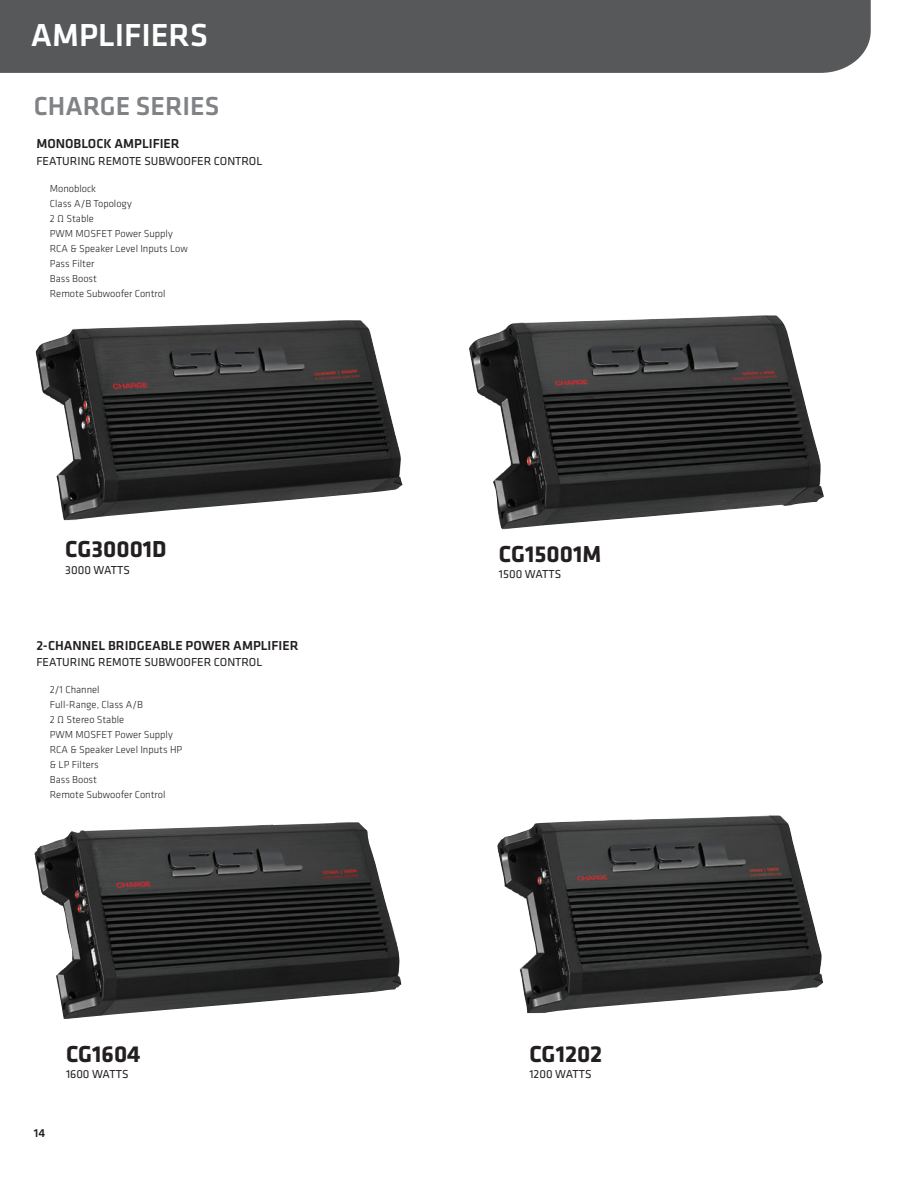
<style>
.page{position:relative;width:918px;height:1188px;background:#fff}
.page>*{position:absolute;margin:0;border:0;box-sizing:border-box;transform-origin:0 0}
.t1{font:500 33px "Klavika Basic";color:#fff}
.t2{font:500 27px "Klavika Basic";color:#808285}
.t3{font:700 24px "Klavika Basic";color:#231f20}
.t4{font:500 13.5px "Klavika Basic";color:#231f20}
.t5{font:12px "Klavika Basic";color:#231f20}
.t6{font:500 12px "Klavika Basic";color:#231f20}
.t7{font:300 10.5px/15px "Klavika Basic";color:#231f20}
</style>
<div class="page">
<div style="left:0;top:0;width:871px;height:73px;background:#57585a"></div>
<img style="left:497px;top:815px;width:326px;height:198px">
<img style="left:34px;top:822px;width:368px;height:197px">
<img style="left:35px;top:320px;width:368px;height:200px">
<img style="left:469px;top:315px;width:355px;height:215px">
<p class="t1" style="left:31px;top:13px;width:179px">AMPLIFIERS</p>
<p class="t2" style="left:34px;top:88px;width:187px">CHARGE SERIES</p>
<p class="t4" style="left:36px;top:135px;width:145px">MONOBLOCK AMPLIFIER</p>
<p class="t5" style="left:36px;top:153px;width:228px">FEATURING REMOTE SUBWOOFER CONTROL</p>
<p class="t7" style="left:50px;top:180px;width:48px">Monoblock</p>
<p class="t7" style="left:50px;top:195px;width:83px">Class A/B Topology</p>
<p class="t7" style="left:50px;top:210px;width:45px">2 Ω Stable</p>
<p class="t7" style="left:50px;top:225px;width:139px">PWM MOSFET Power Supply<br>RCA &amp; Speaker Level Inputs Low<br>Pass Filter</p>
<p class="t7" style="left:50px;top:270px;width:49px">Bass Boost</p>
<p class="t7" style="left:50px;top:285px;width:117px">Remote Subwoofer Control</p>
<p class="t3" style="left:65px;top:532px;width:103px">CG30001D</p>
<p class="t5" style="left:65px;top:562px;width:66px">3000 WATTS</p>
<p class="t4" style="left:36px;top:636px;width:264px">2-CHANNEL BRIDGEABLE POWER AMPLIFIER</p>
<p class="t5" style="left:36px;top:655px;width:228px">FEATURING REMOTE SUBWOOFER CONTROL</p>
<p class="t7" style="left:50px;top:682px;width:51px">2/1 Channel</p>
<p class="t7" style="left:50px;top:697px;width:95px">Full-Range, Class A/B</p>
<p class="t7" style="left:50px;top:712px;width:76px">2 Ω Stereo Stable</p>
<p class="t7" style="left:50px;top:727px;width:124px">PWM MOSFET Power Supply</p>
<p class="t7" style="left:50px;top:742px;width:134px">RCA &amp; Speaker Level Inputs HP &amp; LP Filters</p>
<p class="t7" style="left:50px;top:772px;width:49px">Bass Boost</p>
<p class="t7" style="left:50px;top:787px;width:117px">Remote Subwoofer Control</p>
<p class="t6" style="left:34px;top:1125px;width:13px">14</p>
<p class="t3" style="left:66px;top:1036px;width:76px">CG1604</p>
<p class="t5" style="left:66px;top:1066px;width:64px">1600 WATTS</p>
<p class="t3" style="left:499px;top:536px;width:104px">CG15001M</p>
<p class="t5" style="left:499px;top:566px;width:64px">1500 WATTS</p>
<p class="t3" style="left:529px;top:1036px;width:74px">CG1202</p>
<p class="t5" style="left:529px;top:1066px;width:64px">1200 WATTS</p>
</div>
